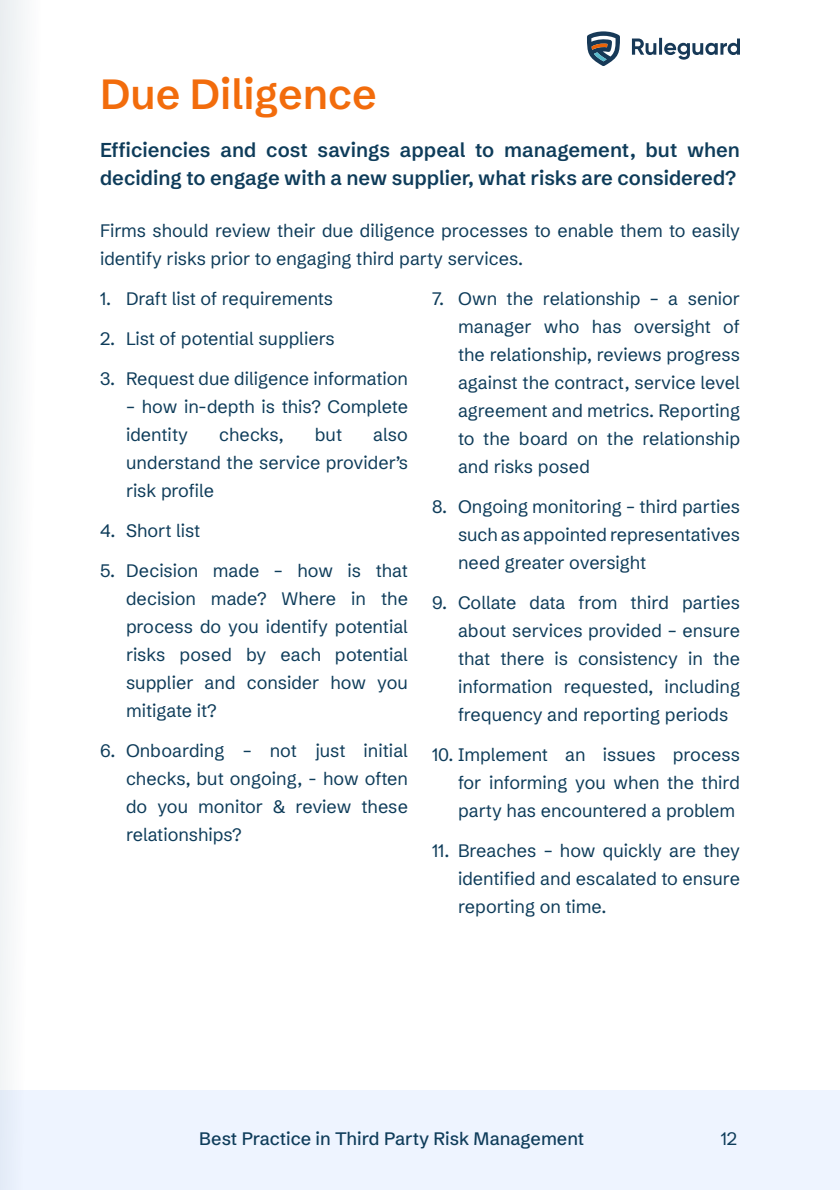
<style>
.page{position:relative;width:840px;height:1190px;background:#fff}
.page>*{position:absolute;margin:0;border:0;box-sizing:border-box;transform-origin:0 0}
.H2_section_title{font:600 42px "Schibsted Grotesk";color:#f26c0c}
.Para_Big{font:600 20px/28px "Schibsted Grotesk";color:#0e3c5a}
.Para_regular{font:18px/28px "Schibsted Grotesk";color:#0e3c5a;text-align:justify}
.t1{font:500 18px "Schibsted Grotesk";color:#0e3c5a}
</style>
<div class="page">
<div style="left:0;top:1090px;width:840px;height:100px;background:#eef4ff"></div>
<div style="left:0;top:0;width:50px;height:1190px;background:#f9fafb"></div>
<svg style="left:587px;top:31px;width:33px;height:35px"></svg>
<svg style="left:632px;top:38px;width:108px;height:22px"></svg>
<p class="H2_section_title" style="left:100px;top:59px;width:278px">Due Diligence</p>
<p class="Para_Big" style="left:100px;top:134px;width:641px">Efficiencies and cost savings appeal to management, but when deciding to engage with a new supplier, what risks are considered?</p>
<p class="Para_regular" style="left:100px;top:215px;width:642px">Firms should review their due diligence processes to enable them to easily identify risks prior to engaging third party services.</p>
<p class="Para_regular" style="left:100px;top:283px;width:235px">1. Draft list of requirements</p>
<p class="Para_regular" style="left:100px;top:323px;width:236px">2. List of potential suppliers</p>
<p class="Para_regular" style="left:100px;top:363px;width:309px">3. Request due diligence information</p>
<p class="Para_regular" style="left:126px;top:391px;width:284px">– how in-depth is this? Complete identity</p>
<p class="Para_regular" style="left:458px;top:283px;width:284px;text-indent:-26px">7. Own the relationship – a senior manager who has oversight of the relationship, reviews progress against the contract, service level agreement and metrics. Reporting to the board on the relationship and risks posed</p>
<p class="Para_regular" style="left:458px;top:491px;width:284px;text-indent:-26px">8. Ongoing monitoring – third parties such as appointed representatives need greater oversight</p>
<p class="Para_regular" style="left:458px;top:587px;width:283px;text-indent:-26px">9. Collate data from third parties about services provided – ensure that there is consistency in the information requested, including frequency and reporting periods</p>
<p class="Para_regular" style="left:458px;top:739px;width:283px;text-indent:-26px">10. Implement an issues process for informing you when the third party has encountered a problem</p>
<p class="Para_regular" style="left:458px;top:835px;width:283px;text-indent:-26px">11. Breaches – how quickly are they identified and escalated to ensure reporting on time.</p>
<p class="Para_regular" style="left:126px;top:419px;width:284px;text-indent:247px">also understand the service provider’s risk profile</p>
<p class="Para_regular" style="left:100px;top:515px;width:102px">4. Short list</p>
<p class="Para_regular" style="left:126px;top:555px;width:284px;text-indent:-26px">5. Decision made – how is that decision made? Where in the process do you identify potential risks posed by each potential supplier and consider how you mitigate it?</p>
<p class="Para_regular" style="left:126px;top:735px;width:284px;text-indent:-26px">6. Onboarding – not just initial checks, but ongoing, - how often do you monitor &amp; review these relationships?</p>
<p class="Para_regular" style="left:219px;top:419px;width:66px">checks,</p>
<p class="Para_regular" style="left:315px;top:419px;width:29px">but</p>
<p class="t1" style="left:199px;top:1123px;width:386px">Best Practice in Third Party Risk Management</p>
<p class="Para_regular" style="left:721px;top:1122px;width:18px">12</p>
</div>
